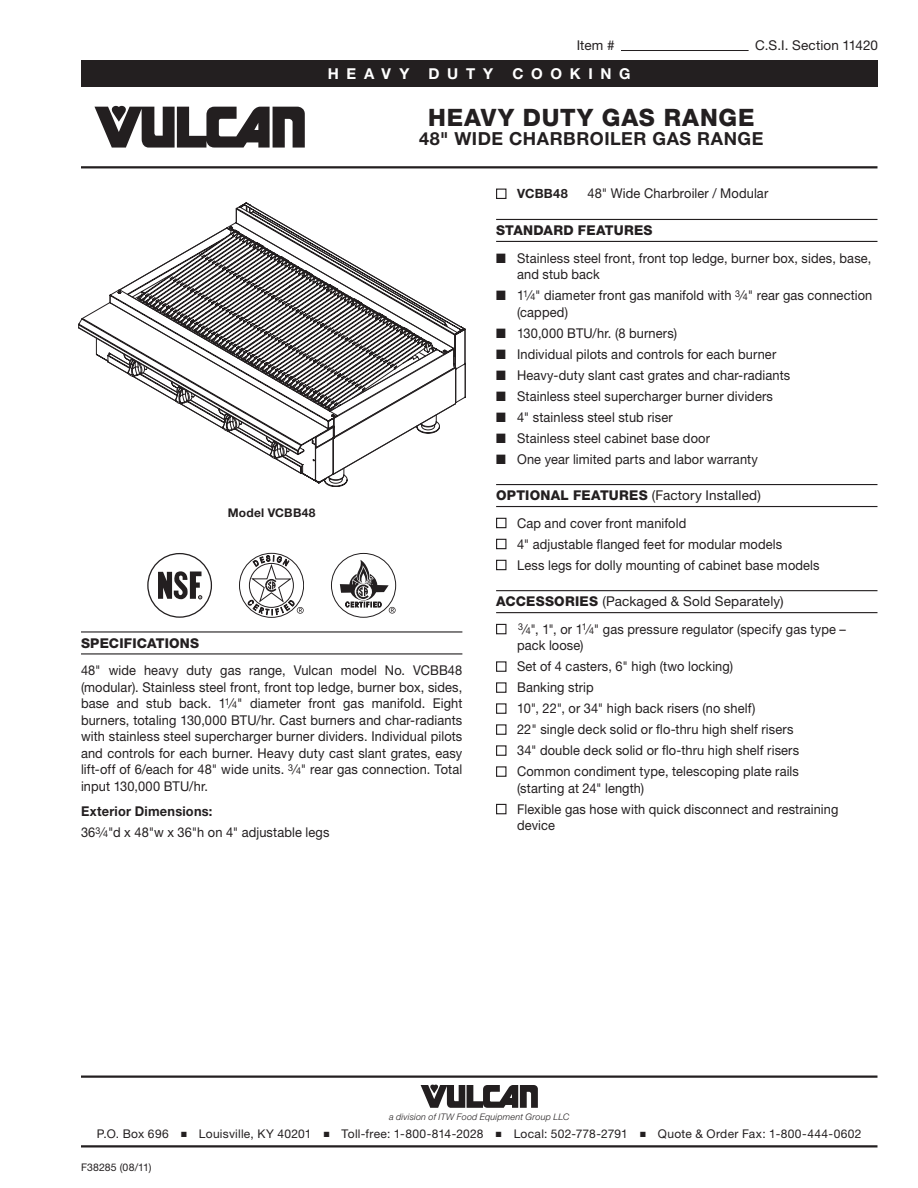
<style>
.page{position:relative;width:918px;height:1188px;background:#fff}
.page>*{position:absolute;margin:0;border:0;box-sizing:border-box;transform-origin:0 0}
.t1{font:800 24px "Helvetica Neue LT Std";letter-spacing:.035em;color:#231f20}
.Title_Sub_1{font:700 18px "Helvetica Neue LT Std";letter-spacing:.03em;color:#231f20}
.mstrPg_ProductLine{font:700 15px "Helvetica Neue LT Std";letter-spacing:.51em;color:#fff}
.Body_1_Align-Justify{font:13.5px/16.5px "Helvetica Neue LT Std";letter-spacing:.01em;color:#231f20;text-align:justify;scale:.95 1}
.Bullet_Open{font:13.5px/16.5px "Helvetica Neue LT Std";letter-spacing:.01em;color:#231f20;scale:.95 1}
.Bullet_Solid{font:13.5px/16.5px "Helvetica Neue LT Std";letter-spacing:.01em;color:#231f20;scale:.95 1}
.Bullet_Open_End{font:13.5px/16.5px "Helvetica Neue LT Std";letter-spacing:.01em;color:#231f20;scale:.95 1}
.Sub_Head_1{font:13.5px "Helvetica Neue LT Std";letter-spacing:.01em;color:#231f20}
.Bullet_Solid_End{font:13.5px "Helvetica Neue LT Std";letter-spacing:.01em;color:#231f20;scale:.95 1}
.Sub_Head_1-2{font:800 13.5px "Helvetica Neue LT Std";letter-spacing:.015em;color:#231f20}
.mstrPg_csiSec{font:13.5px "Helvetica Neue LT Std";letter-spacing:.005em;color:#231f20}
.Body_1_Align-Justify-2{font:700 13.5px "Helvetica Neue LT Std";letter-spacing:.02em;color:#231f20;scale:.95 1}
.Bullet_Open_End-2{font:700 12.75px "Helvetica Neue LT Std";letter-spacing:.02em;color:#231f20}
.mstrPg_Address{font:12px "Helvetica Neue LT Std";letter-spacing:.025em;color:#231f20}
.Note-Image{font:700 12px "Helvetica Neue LT Std";letter-spacing:.02em;color:#231f20}
.mstrPg_FormNum{font:10.5px "Helvetica Neue LT Std";letter-spacing:.015em;color:#231f20}
.mstrPg_divITW{font:italic 300 9px "Helvetica Neue LT Std";letter-spacing:.02em;color:#231f20}
.s1{font-size:9.45px}
.s2{font-weight:800}
</style>
<div class="page">
<div style="left:81px;top:60px;width:796px;height:27px;background:#231f20"></div>
<hr style="left:81px;top:1076px;width:797px;height:2px;background:#231f20">
<svg style="left:421px;top:1085px;width:117px;height:23px"></svg>
<hr style="left:81px;top:1145px;width:797px;height:3px;background:#231f20">
<svg style="left:94px;top:106px;width:211px;height:42px"></svg>
<hr style="left:81px;top:166px;width:797px;height:2px;background:#231f20">
<hr style="left:621px;top:50px;width:128px;height:1px;background:#231f20">
<hr style="left:81px;top:631px;width:381px;height:2px;background:#231f20">
<hr style="left:81px;top:653px;width:381px;height:2px;background:#231f20">
<svg style="left:239px;top:553px;width:65px;height:65px"></svg>
<div style="left:331px;top:553px;width:65px;height:65px;border:1px solid #231f20;border-radius:50%"></div>
<svg style="left:340px;top:560px;width:56px;height:54px"></svg>
<div style="left:147px;top:553px;width:65px;height:65px;border:1px solid #231f20;border-radius:50%"></div>
<svg style="left:158px;top:571px;width:44px;height:28px"></svg>
<hr style="left:496px;top:219px;width:382px;height:1px;background:#231f20">
<hr style="left:496px;top:241px;width:382px;height:1px;background:#231f20">
<hr style="left:496px;top:484px;width:382px;height:1px;background:#231f20">
<hr style="left:496px;top:506px;width:382px;height:1px;background:#231f20">
<hr style="left:496px;top:590px;width:382px;height:1px;background:#231f20">
<hr style="left:496px;top:612px;width:382px;height:1px;background:#231f20">
<div style="left:496px;top:189px;width:10px;height:10px;border:1px solid #231f20"></div>
<div style="left:496px;top:518px;width:10px;height:10px;border:1px solid #231f20"></div>
<div style="left:496px;top:539px;width:10px;height:10px;border:1px solid #231f20"></div>
<div style="left:496px;top:560px;width:10px;height:10px;border:1px solid #231f20"></div>
<div style="left:496px;top:624px;width:10px;height:10px;border:1px solid #231f20"></div>
<div style="left:496px;top:661px;width:10px;height:11px;border:1px solid #231f20"></div>
<div style="left:496px;top:682px;width:10px;height:11px;border:1px solid #231f20"></div>
<div style="left:496px;top:703px;width:10px;height:11px;border:1px solid #231f20"></div>
<div style="left:496px;top:724px;width:10px;height:11px;border:1px solid #231f20"></div>
<div style="left:496px;top:745px;width:10px;height:11px;border:1px solid #231f20"></div>
<div style="left:496px;top:766px;width:10px;height:11px;border:1px solid #231f20"></div>
<div style="left:496px;top:804px;width:10px;height:10px;border:1px solid #231f20"></div>
<svg style="left:107px;top:203px;width:359px;height:280px"></svg>
<p class="mstrPg_csiSec" style="left:577px;top:37px;width:39px">Item #</p>
<p class="mstrPg_csiSec" style="left:755px;top:37px;width:124px">C.S.I. Section 11420</p>
<p class="mstrPg_ProductLine" style="left:328px;top:64px;width:83px">HEAVY</p>
<p class="mstrPg_ProductLine" style="left:429px;top:64px;width:66px">DUTY</p>
<p class="mstrPg_ProductLine" style="left:512px;top:64px;width:120px">COOKING</p>
<p class="t1" style="left:428px;top:103px;width:328px">HEAVY DUTY GAS RANGE</p>
<p class="Title_Sub_1" style="left:419px;top:128px;width:346px">48" WIDE CHARBROILER GAS RANGE</p>
<p class="Note-Image" style="left:228px;top:505px;width:89px">Model VCBB48</p>
<p class="Sub_Head_1-2" style="left:81px;top:635px;width:120px">SPECIFICATIONS</p>
<p class="Body_1_Align-Justify" style="left:81px;top:662px;width:403px">48" wide heavy duty gas range, Vulcan model No. VCBB48 (modular). Stainless steel front, front top ledge, burner box, sides, base and stub back. 1<sup>1</sup>⁄<span class="s1">4</span>" diameter front gas manifold. Eight burners, totaling 130,000 BTU/hr. Cast burners and char-radiants with stainless steel supercharger burner dividers. Individual pilots and controls for each burner. Heavy duty cast slant grates, easy lift-off of 6/each for 48" wide units. <sup>3</sup>⁄<span class="s1">4</span>" rear gas connection. Total input 130,000 BTU/hr.</p>
<p class="Body_1_Align-Justify-2" style="left:81px;top:803px;width:140px">Exterior Dimensions:</p>
<p class="Body_1_Align-Justify" style="left:81px;top:824px;width:263px">36<sup>3</sup>⁄<span class="s1">4</span>"d x 48"w x 36"h on 4" adjustable legs</p>
<p class="Bullet_Open_End-2" style="left:517px;top:186px;width:52px">VCBB48</p>
<p class="Bullet_Open_End" style="left:588px;top:185px;width:192px">48" Wide Charbroiler / Modular</p>
<p class="Sub_Head_1-2" style="left:496px;top:222px;width:158px">STANDARD FEATURES</p>
<p class="Bullet_Solid" style="left:517px;top:249px;width:374px;text-indent:-21px">■ Stainless steel front, front top ledge, burner box, sides, base, and stub back</p>
<p class="Bullet_Solid" style="left:517px;top:287px;width:375px;text-indent:-21px">■ 1<sup>1</sup>⁄<span class="s1">4</span>" diameter front gas manifold with <sup>3</sup>⁄<span class="s1">4</span>" rear gas connection (capped)</p>
<p class="Bullet_Solid" style="left:496px;top:324px;width:192px">■ 130,000 BTU/hr. (8 burners)</p>
<p class="Bullet_Solid" style="left:496px;top:345px;width:296px">■ Individual pilots and controls for each burner</p>
<p class="Bullet_Solid" style="left:496px;top:366px;width:311px">■ Heavy-duty slant cast grates and char-radiants</p>
<p class="Bullet_Solid" style="left:496px;top:387px;width:293px">■ Stainless steel supercharger burner dividers</p>
<p class="Bullet_Solid" style="left:496px;top:408px;width:187px">■ 4" stainless steel stub riser</p>
<p class="Bullet_Solid" style="left:496px;top:429px;width:227px">■ Stainless steel cabinet base door</p>
<p class="Bullet_Solid_End" style="left:496px;top:451px;width:277px">■ One year limited parts and labor warranty</p>
<p class="Sub_Head_1" style="left:496px;top:488px;width:266px"><span class="s2">OPTIONAL FEATURES</span> (Factory Installed)</p>
<p class="Bullet_Open" style="left:517px;top:514px;width:180px">Cap and cover front manifold</p>
<p class="Bullet_Open" style="left:517px;top:535px;width:280px">4" adjustable flanged feet for modular models</p>
<p class="Bullet_Open_End" style="left:517px;top:556px;width:320px">Less legs for dolly mounting of cabinet base models</p>
<p class="Sub_Head_1" style="left:496px;top:594px;width:289px"><span class="s2">ACCESSORIES</span> (Packaged &amp; Sold Separately)</p>
<p class="Bullet_Open" style="left:517px;top:621px;width:348px"><sup>3</sup>⁄<span class="s1">4</span>", 1", or 1<sup>1</sup>⁄<span class="s1">4</span>" gas pressure regulator (specify gas type – pack loose)</p>
<p class="Bullet_Open" style="left:517px;top:658px;width:229px">Set of 4 casters, 6" high (two locking)</p>
<p class="Bullet_Open" style="left:517px;top:679px;width:82px">Banking strip</p>
<p class="Bullet_Open" style="left:517px;top:700px;width:252px">10", 22", or 34" high back risers (no shelf)</p>
<p class="Bullet_Open" style="left:517px;top:721px;width:292px">22" single deck solid or flo-thru high shelf risers</p>
<p class="Bullet_Open" style="left:517px;top:742px;width:299px">34" double deck solid or flo-thru high shelf risers</p>
<p class="Bullet_Open" style="left:517px;top:763px;width:298px">Common condiment type, telescoping plate rails (starting at 24" length)</p>
<p class="Bullet_Open_End" style="left:517px;top:801px;width:340px">Flexible gas hose with quick disconnect and restraining device</p>
<p class="mstrPg_divITW" style="left:389px;top:1111px;width:182px">a division of ITW Food Equipment Group LLC</p>
<p class="mstrPg_Address" style="left:97px;top:1127px;width:766px">P.O. Box 696 ■ Louisville, KY 40201 ■ Toll-free: 1-800-814-2028 ■ Local: 502-778-2791 ■ Quote &amp; Order Fax: 1-800-444-0602</p>
<p class="mstrPg_FormNum" style="left:81px;top:1161px;width:72px">F38285 (08/11)</p>
</div>
